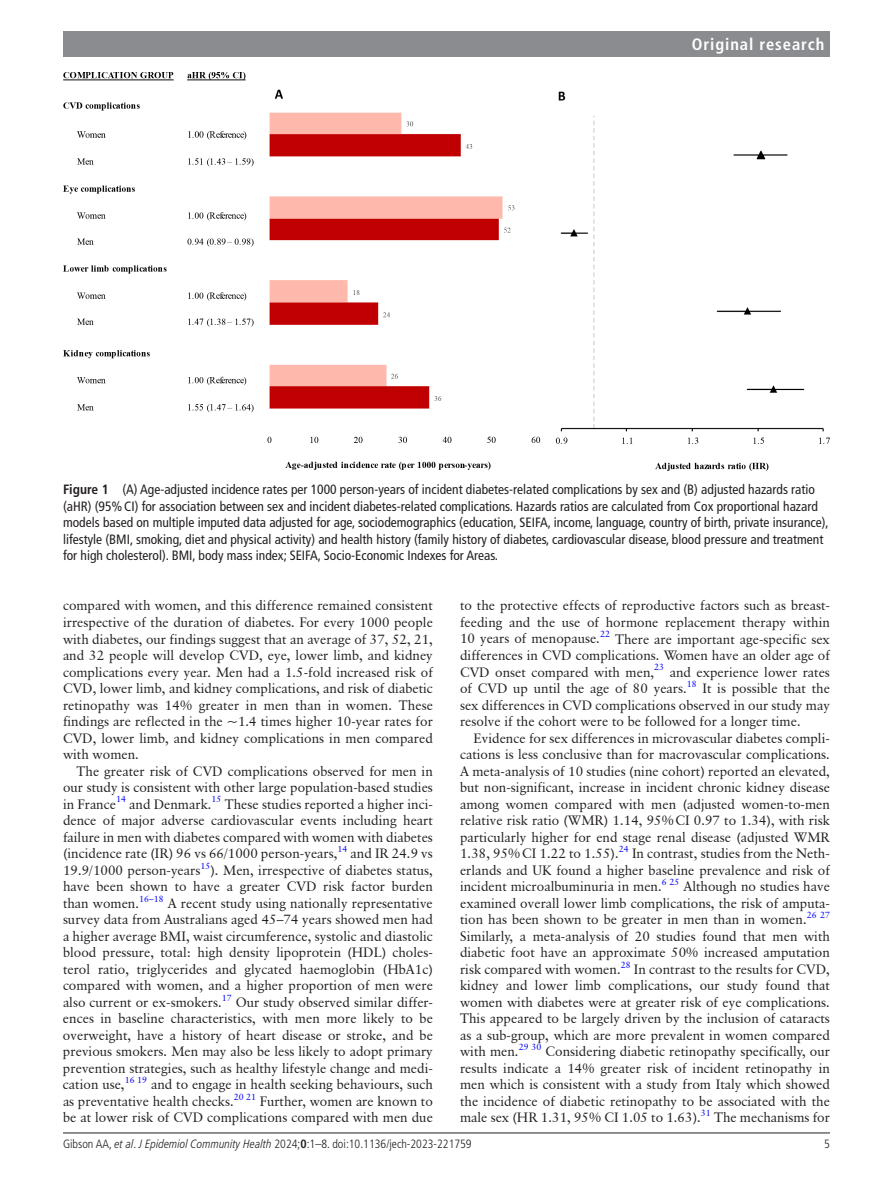
<style>
.page{position:relative;width:893px;height:1191px;background:#fff}
.page>*{position:absolute;margin:0;border:0;box-sizing:border-box;transform-origin:0 0}
.t1{font:700 condensed 16.5px "Frutiger LT Pro";letter-spacing:.055em;color:#fff}
.t2{font:13.5px/16.5px "Classical Garamond BT";color:#231f20;text-align:justify}
.t3{font:condensed 13.5px/16.5px "Frutiger LT Pro";color:#231f20}
.t4{font:300 condensed 12px "Frutiger LT Pro";color:#231f20}
.s1{font-weight:700}
.s2{font-style:italic}
</style>
<div class="page">
<hr style="left:63px;top:1132px;width:767px;height:1px;background:#231f20">
<div style="left:63px;top:31px;width:767px;height:25px;background:#8a8c8f"></div>
<img style="left:63px;top:72px;width:767px;height:398px">
<p class="t1" style="left:692px;top:34px;width:134px">Original research</p>
<p class="t3" style="left:63px;top:481px;width:767px"><span class="s1">Figure 1</span> (A) Age-adjusted incidence rates per 1000 person-years of incident diabetes-related complications by sex and (B) adjusted hazards ratio (aHR) (95%CI) for association between sex and incident diabetes-related complications. Hazards ratios are calculated from Cox proportional hazard models based on multiple imputed data adjusted for age, sociodemographics (education, SEIFA, income, language, country of birth, private insurance), lifestyle (BMI, smoking, diet and physical activity) and health history (family history of diabetes, cardiovascular disease, blood pressure and treatment for high cholesterol). BMI, body mass index; SEIFA, Socio-Economic Indexes for Areas.</p>
<p class="t2" style="left:63px;top:597px;width:371px">compared with women, and this difference remained consistent irrespective of the duration of diabetes. For every 1000 people with diabetes, our findings suggest that an average of 37, 52, 21, and 32 people will develop CVD, eye, lower limb, and kidney complications every year. Men had a 1.5-fold increased risk of CVD, lower limb, and kidney complications, and risk of diabetic retinopathy was 14% greater in men than in women. These findings are reflected in the ~1.4 times higher 10-year rates for CVD, lower limb, and kidney complications in men compared with women.</p>
<p class="t2" style="left:63px;top:762px;width:371px;text-indent:14px">The greater risk of CVD complications observed for men in our study is consistent with other large population-based studies in France<sup>14</sup> and Denmark.<sup>15</sup> These studies reported a higher inci&shy;dence of major adverse cardiovascular events including heart failure in men with diabetes compared with women with diabetes (incidence rate (IR) 96 vs 66/1000 person-years,<sup>14</sup> and IR 24.9 vs 19.9/1000 person-years<sup>15</sup>). Men, irrespective of diabetes status, have been shown to have a greater CVD risk factor burden than women.<sup>16–18</sup> A recent study using nationally representative survey data from Australians aged 45–74 years showed men had a higher average BMI, waist circumference, systolic and diastolic blood pressure, total: high density lipoprotein (HDL) choles&shy;terol ratio, triglycerides and glycated haemoglobin (HbA1c) compared with women, and a higher proportion of men were also current or ex-smokers.<sup>17</sup> Our study observed similar differ&shy;ences in baseline characteristics, with men more likely to be overweight, have a history of heart disease or stroke, and be previous smokers. Men may also be less likely to adopt primary prevention strategies, such as healthy lifestyle change and medi&shy;cation use,<sup>16</sup> <sup>19</sup> and to engage in health seeking behaviours, such as preventative health checks.<sup>20</sup> <sup>21</sup> Further, women are known to be at lower risk of CVD complications compared with men due</p>
<p class="t2" style="left:460px;top:597px;width:371px">to the protective effects of reproductive factors such as breast&shy;feeding and the use of hormone replacement therapy within 10 years of menopause.<sup>22</sup> There are important age-specific sex differences in CVD complications. Women have an older age of CVD onset compared with men,<sup>23</sup> and experience lower rates of CVD up until the age of 80 years.<sup>18</sup> It is possible that the sex differences in CVD complications observed in our study may resolve if the cohort were to be followed for a longer time.</p>
<p class="t2" style="left:460px;top:729px;width:371px;text-indent:14px">Evidence for sex differences in microvascular diabetes compli&shy;cations is less conclusive than for macrovascular complications.<br>A meta-analysis of 10 studies (nine cohort) reported an elevated, but non-significant, increase in incident chronic kidney disease among women compared with men (adjusted women-to-men relative risk ratio (WMR) 1.14, 95%CI 0.97 to 1.34), with risk particularly higher for end stage renal disease (adjusted WMR 1.38, 95%CI 1.22 to 1.55).<sup>24</sup> In contrast, studies from the Neth&shy;erlands and UK found a higher baseline prevalence and risk of incident microalbuminuria in men.<sup>6</sup> <sup>25</sup> Although no studies have examined overall lower limb complications, the risk of amputa&shy;tion has been shown to be greater in men than in women.<sup>26</sup> <sup>27<br></sup>Similarly, a meta-analysis of 20 studies found that men with diabetic foot have an approximate 50% increased amputation risk compared with women.<sup>28</sup> In contrast to the results for CVD, kidney and lower limb complications, our study found that women with diabetes were at greater risk of eye complications.<br>This appeared to be largely driven by the inclusion of cataracts as a sub-group, which are more prevalent in women compared with men.<sup>29</sup> <sup>30</sup> Considering diabetic retinopathy specifically, our results indicate a 14% greater risk of incident retinopathy in men which is consistent with a study from Italy which showed the incidence of diabetic retinopathy to be associated with the male sex (HR 1.31, 95% CI 1.05 to 1.63).<sup>31</sup> The mechanisms for</p>
<p class="t4" style="left:63px;top:1136px;width:410px">Gibson AA, <span class="s2">et al</span>. <span class="s2">J Epidemiol Community Health</span> 2024;<span class="s1">0</span>:1–8. doi:10.1136/jech-2023-221759</p>
<p class="t4" style="left:824px;top:1136px;width:7px">5</p>
</div>
